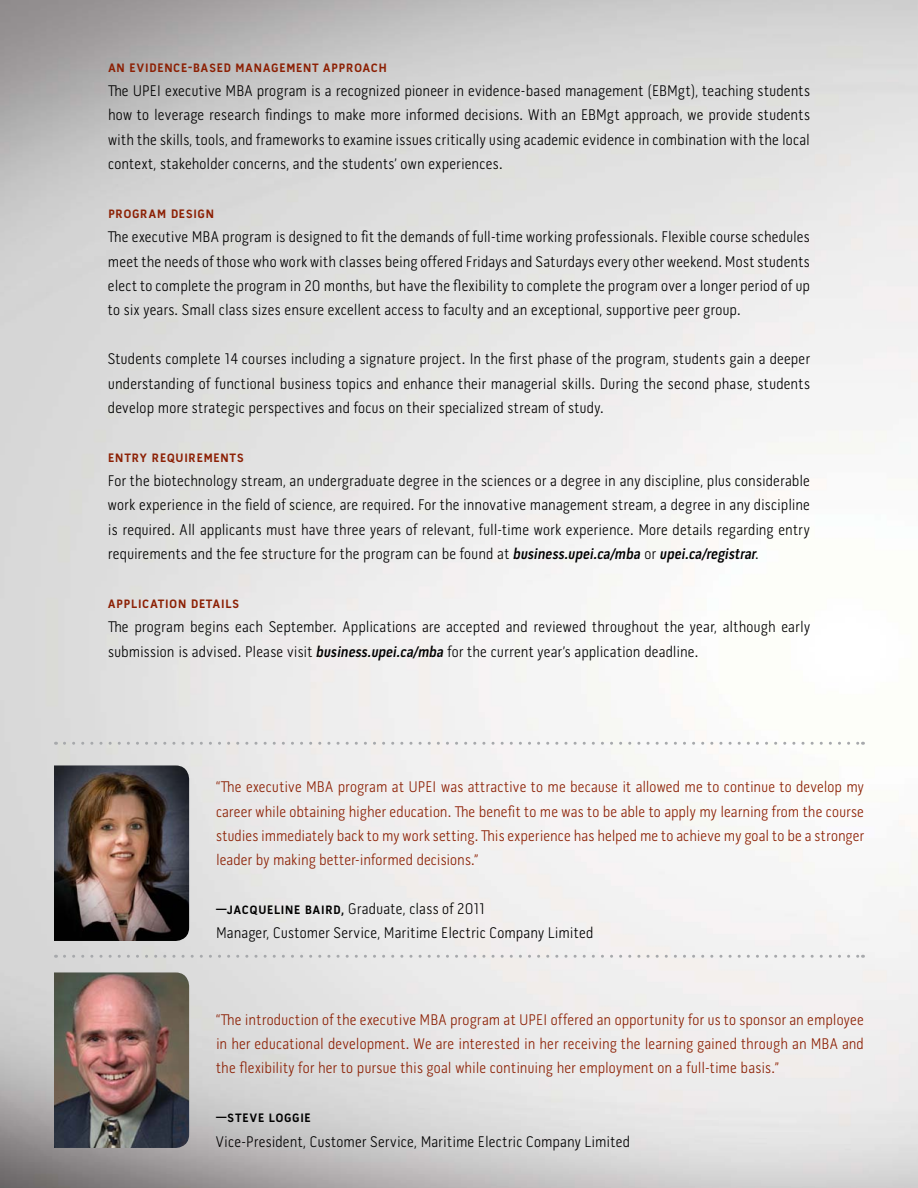
<style>
.page{position:relative;width:918px;height:1188px;background:#fff}
.page>*{position:absolute;margin:0;border:0;box-sizing:border-box;transform-origin:0 0}
.t1{font:300 15.75px/24.5px "Pill Gothic 300 mg";letter-spacing:.015em;color:#000;text-align:justify}
.t2{font:300 15.75px/24.5px "Pill Gothic 300 mg";letter-spacing:.01em;color:#8c2004;text-align:justify}
.t3{font:600 15.75px "Pill Gothic 300 mg";letter-spacing:.015em;color:#8c2004}
.t4{font:600 15.75px "Pill Gothic 300 mg";letter-spacing:.025em;color:#000}
.s1{font-family:"Pill Gothic 300 mg Semibd Obq";font-weight:400}
.s2{font-weight:600}
</style>
<div class="page">
<img style="left:0;top:0;width:918px;height:1188px">
<img style="left:54px;top:765px;width:135px;height:176px">
<img style="left:54px;top:972px;width:135px;height:176px">
<svg style="left:64px;top:742px;width:799px;height:3px"></svg>
<svg style="left:64px;top:955px;width:799px;height:3px"></svg>
<p class="t3" style="left:108px;top:60px;width:281px">An Evidence-Based Management Approach</p>
<p class="t1" style="left:108px;top:80px;width:704px">The UPEI executive MBA program is a recognized pioneer in evidence-based management (EBMgt), teaching students how to leverage research findings to make more informed decisions. With an EBMgt approach, we provide students with the skills, tools, and frameworks to examine issues critically using academic evidence in combination with the local context, stakeholder concerns, and the students’ own experiences.</p>
<p class="t3" style="left:108px;top:206px;width:108px">Program Design</p>
<p class="t1" style="left:108px;top:226px;width:703px">The executive MBA program is designed to fit the demands of full-time working professionals. Flexible course schedules meet the needs of those who work with classes being offered Fridays and Saturdays every other weekend. Most students elect to complete the program in 20 months, but have the flexibility to complete the program over a longer period of up to six years. Small class sizes ensure excellent access to faculty and an exceptional, supportive peer group.</p>
<p class="t1" style="left:108px;top:348px;width:704px">Students complete 14 courses including a signature project. In the first phase of the program, students gain a deeper understanding of functional business topics and enhance their managerial skills. During the second phase, students develop more strategic perspectives and focus on their specialized stream of study.</p>
<p class="t3" style="left:108px;top:450px;width:16px">ENTRY</p>
<p class="t3" style="left:152px;top:450px;width:77px">REQUIREMENTS</p>
<p class="t1" style="left:108px;top:470px;width:703px">For the biotechnology stream, an undergraduate degree in the sciences or a degree in any discipline, plus considerable work experience in the field of science, are required. For the innovative management stream, a degree in any discipline is required. All applicants must have three years of relevant, full-time work experience. More details regarding entry requirements and the fee structure for the program can be found at <span class="s1">business.upei.ca/mba</span> or <span class="s1">upei.ca/registrar</span>.</p>
<p class="t3" style="left:108px;top:596px;width:125px">APPLICATION DETAILS</p>
<p class="t1" style="left:108px;top:616px;width:704px">The program begins each September. Applications are accepted and reviewed throughout the year, although early submission is advised. Please visit <span class="s1">business.upei.ca/mba</span> for the current year’s application deadline.</p>
<p class="t2" style="left:216px;top:776px;width:650px">“The executive MBA program at UPEI was attractive to me because it allowed me to continue to develop my career while obtaining higher education. The benefit to me was to be able to apply my learning from the course studies immediately back to my work setting. This experience has helped me to achieve my goal to be a stronger leader by making better-informed decisions.”</p>
<p class="t1" style="left:216px;top:898px;width:379px"><span class="s2">—Jacqueline Bai rd,</span> Graduate, class of 2011<br>Manager, Customer Service, Maritime Electric Company Limited</p>
<p class="t2" style="left:216px;top:1009px;width:649px">“The introduction of the executive MBA program at UPEI offered an opportunity for us to sponsor an employee in her educational development. We are interested in her receiving the learning gained through an MBA and the flexibility for her to pursue this goal while continuing her employment on a full-time basis.”</p>
<p class="t4" style="left:216px;top:1111px;width:90px">—Steve Loggie</p>
<p class="t1" style="left:216px;top:1130px;width:416px">Vice-President, Customer Service, Maritime Electric Company Limited</p>
</div>
